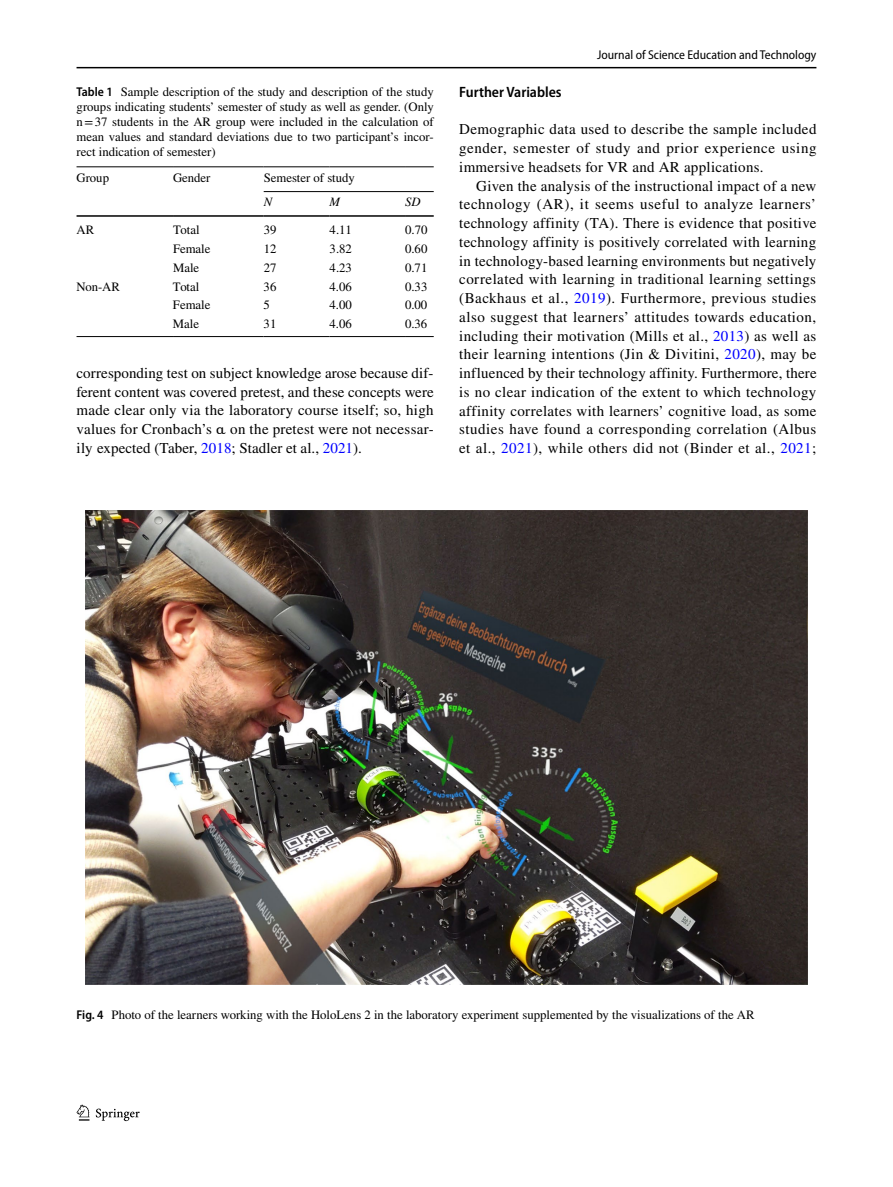
<style>
.page{position:relative;width:893px;height:1187px;background:#fff}
.page>*{position:absolute;margin:0;border:0;box-sizing:border-box;transform-origin:0 0}
.t1{font:15px/18.8px "STIX";letter-spacing:.02em;color:#000;text-align:justify}
.t2{font:600 semi-condensed 15px "Myriad Pro";color:#000}
.t3{font:12.75px/15px "STIX";color:#000;text-align:justify}
.t4{font:semi-condensed 12.75px "Myriad Pro";color:#000}
.t5{font:italic 12.75px "STIX";color:#000}
.s1{font-family:"Myriad Pro";font-weight:600;font-stretch:semi-condensed}
.s2{font-family:"Code 2000"}
.s3{color:#00f}
</style>
<div class="page">
<hr style="left:77px;top:67px;width:739px;height:1px;background:#000">
<svg style="left:77px;top:1104px;width:12px;height:16px"></svg>
<svg style="left:96px;top:1108px;width:44px;height:12px"></svg>
<hr style="left:77px;top:166px;width:96px;height:1px;background:#000">
<hr style="left:77px;top:215px;width:96px;height:2px;background:#000">
<hr style="left:173px;top:166px;width:91px;height:1px;background:#000">
<hr style="left:173px;top:215px;width:91px;height:2px;background:#000">
<hr style="left:264px;top:166px;width:66px;height:1px;background:#000">
<hr style="left:330px;top:166px;width:75px;height:1px;background:#000">
<svg style="left:405px;top:166px;width:29px;height:1px"></svg>
<hr style="left:264px;top:215px;width:66px;height:2px;background:#000">
<hr style="left:330px;top:215px;width:75px;height:2px;background:#000">
<hr style="left:405px;top:215px;width:29px;height:2px;background:#000">
<hr style="left:77px;top:336px;width:96px;height:1px;background:#000">
<hr style="left:173px;top:336px;width:91px;height:1px;background:#000">
<hr style="left:264px;top:336px;width:66px;height:1px;background:#000">
<hr style="left:330px;top:336px;width:75px;height:1px;background:#000">
<svg style="left:405px;top:336px;width:29px;height:1px"></svg>
<hr style="left:264px;top:191px;width:170px;height:1px;background:#000">
<img style="left:85px;top:511px;width:723px;height:473px">
<p class="t3" style="left:77px;top:85px;width:359px"><span class="s1">Table 1</span> Sample description of the study and description of the study groups indicating students’ semester of study as well as gender. (Only n=37 students in the AR group were included in the calculation of mean values and standard deviations due to two participant’s incor&shy;rect indication of semester)</p>
<p class="t3" style="left:77px;top:171px;width:34px">Group</p>
<p class="t3" style="left:173px;top:171px;width:39px">Gender</p>
<p class="t3" style="left:264px;top:171px;width:93px">Semester of study</p>
<p class="t5" style="left:264px;top:193px;width:10px">N</p>
<p class="t5" style="left:330px;top:193px;width:12px">M</p>
<p class="t5" style="left:405px;top:193px;width:17px">SD</p>
<p class="t3" style="left:77px;top:223px;width:19px">AR</p>
<p class="t3" style="left:173px;top:223px;width:28px">Total</p>
<p class="t3" style="left:264px;top:223px;width:14px">39</p>
<p class="t3" style="left:330px;top:223px;width:24px">4.11</p>
<p class="t3" style="left:405px;top:223px;width:24px">0.70</p>
<p class="t3" style="left:173px;top:242px;width:39px">Female</p>
<p class="t3" style="left:264px;top:242px;width:14px">12</p>
<p class="t3" style="left:330px;top:242px;width:24px">3.82</p>
<p class="t3" style="left:405px;top:242px;width:24px">0.60</p>
<p class="t3" style="left:173px;top:261px;width:28px">Male</p>
<p class="t3" style="left:264px;top:261px;width:14px">27</p>
<p class="t3" style="left:330px;top:261px;width:24px">4.23</p>
<p class="t3" style="left:405px;top:261px;width:24px">0.71</p>
<p class="t3" style="left:76px;top:279px;width:45px">Non-AR</p>
<p class="t3" style="left:173px;top:279px;width:28px">Total</p>
<p class="t3" style="left:264px;top:279px;width:14px">36</p>
<p class="t3" style="left:330px;top:279px;width:24px">4.06</p>
<p class="t3" style="left:405px;top:279px;width:24px">0.33</p>
<p class="t3" style="left:173px;top:298px;width:39px">Female</p>
<p class="t3" style="left:264px;top:298px;width:8px">5</p>
<p class="t3" style="left:330px;top:298px;width:24px">4.00</p>
<p class="t3" style="left:405px;top:298px;width:24px">0.00</p>
<p class="t3" style="left:173px;top:317px;width:28px">Male</p>
<p class="t3" style="left:264px;top:317px;width:14px">31</p>
<p class="t3" style="left:330px;top:317px;width:24px">4.06</p>
<p class="t3" style="left:405px;top:317px;width:24px">0.36</p>
<p class="t1" style="left:77px;top:364px;width:359px">corresponding test on subject knowledge arose because dif&shy;ferent content was covered pretest, and these concepts were made clear only via the laboratory course itself; so, high values for Cronbach’s <span class="s2">⍺</span> on the pretest were not necessar&shy;ily expected (Taber, <span class="s3">2018</span>; Stadler et al., <span class="s3">2021</span>).</p>
<p class="t4" style="left:597px;top:48px;width:221px">Journal of Science Education and Technology</p>
<p class="t2" style="left:459px;top:83px;width:104px">Further Variables</p>
<p class="t1" style="left:459px;top:121px;width:359px">Demographic data used to describe the sample included gender, semester of study and prior experience using immersive headsets for VR and AR applications.</p>
<p class="t1" style="left:459px;top:177px;width:359px;text-indent:17px">Given the analysis of the instructional impact of a new technology (AR), it seems useful to analyze learners’ technology affinity (TA). There is evidence that positive technology affinity is positively correlated with learning in technology-based learning environments but negatively correlated with learning in traditional learning settings (Backhaus et al., <span class="s3">2019</span>). Furthermore, previous studies also suggest that learners’ attitudes towards education, including their motivation (Mills et al., <span class="s3">2013</span>) as well as their learning intentions (Jin &amp; Divitini, <span class="s3">2020</span>), may be influenced by their technology affinity. Furthermore, there is no clear indication of the extent to which technology affinity correlates with learners’ cognitive load, as some studies have found a corresponding correlation (Albus et al., <span class="s3">2021</span>), while others did not (Binder et al., <span class="s3">2021</span>;</p>
<p class="t3" style="left:77px;top:1008px;width:680px"><span class="s1">Fig. 4</span> Photo of the learners working with the HoloLens 2 in the laboratory experiment supplemented by the visualizations of the AR</p>
</div>
